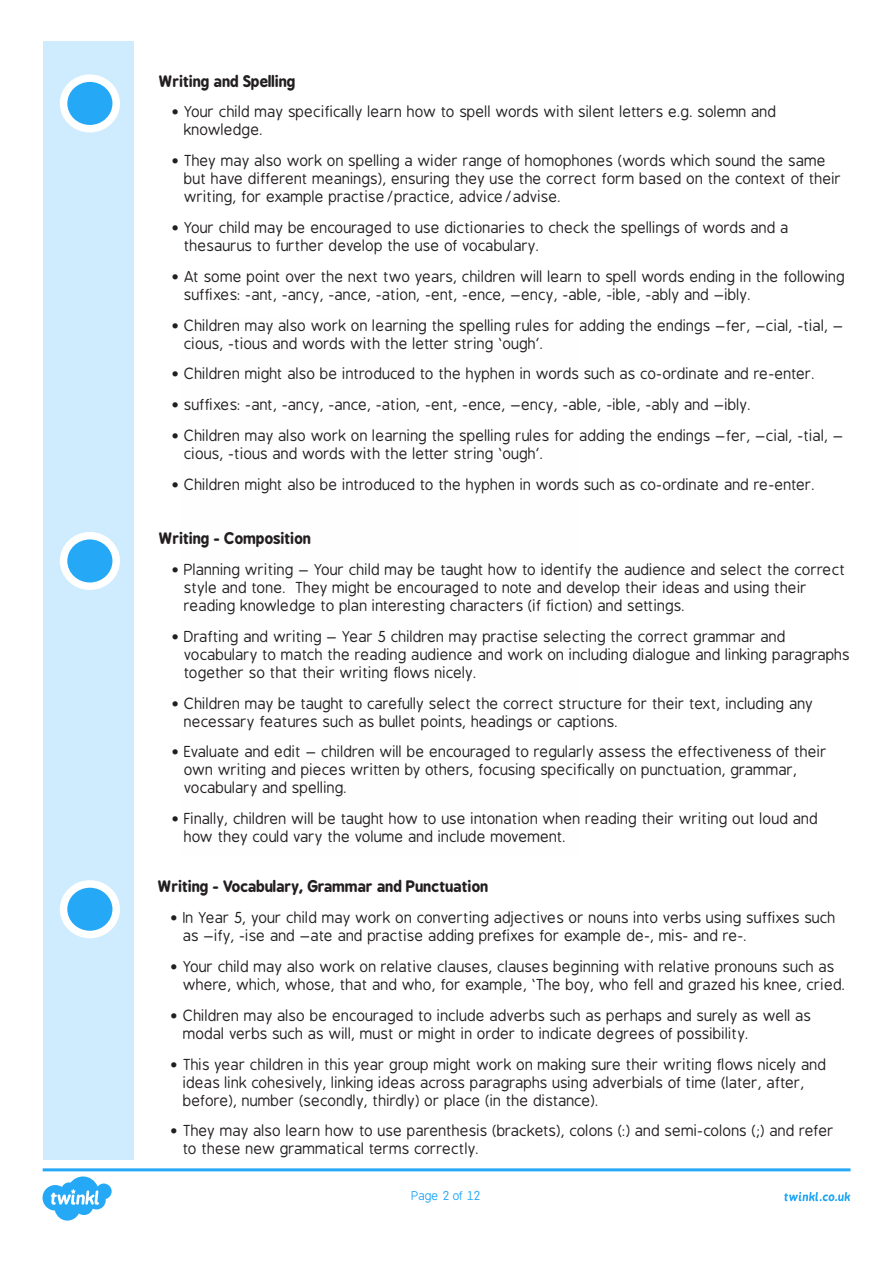
<style>
.page{position:relative;width:893px;height:1263px;background:#fff}
.page>*{position:absolute;margin:0;border:0;box-sizing:border-box;transform-origin:0 0}
.t1{font:15px/18px "B Preplay";color:#231f20}
.Small_Basic_Text{font:700 15px "B Preplay";color:#231f20}
.t2{font:12px "B Preplay";letter-spacing:-.025em;color:#25a8f6}
</style>
<div class="page">
<div style="left:181px;top:319px;width:398px;height:536px;background:#f8f8f8"></div>
<svg style="left:43px;top:1168px;width:807px;height:52px"></svg>
<div style="left:43px;top:42px;width:91px;height:1118px;background:#cfecff"></div>
<div style="left:64px;top:78px;width:52px;height:51px;background:#25a8f6;border-radius:50%"></div>
<div style="left:60px;top:74px;width:60px;height:58px;border:8px solid #fff;border-radius:50%"></div>
<div style="left:64px;top:536px;width:52px;height:50px;background:#25a8f6;border-radius:50%"></div>
<div style="left:60px;top:532px;width:60px;height:58px;border:8px solid #fff;border-radius:50%"></div>
<div style="left:64px;top:884px;width:52px;height:50px;background:#25a8f6;border-radius:50%"></div>
<div style="left:60px;top:880px;width:60px;height:58px;border:8px solid #fff;border-radius:50%"></div>
<p class="Small_Basic_Text" style="left:159px;top:72px;width:138px">Writing and Spelling</p>
<p class="t1" style="left:184px;top:104px;width:594px;text-indent:-13px">• Your child may specifically learn how to spell words with silent letters e.g. solemn and knowledge.</p>
<p class="t1" style="left:184px;top:152px;width:659px;text-indent:-13px">• They may also work on spelling a wider range of homophones (words which sound the same but have different meanings), ensuring they use the correct form based on the context of their writing, for example practise/practice, advice/advise.</p>
<p class="t1" style="left:184px;top:219px;width:606px;text-indent:-13px">• Your child may be encouraged to use dictionaries to check the spellings of words and a thesaurus to further develop the use of vocabulary.</p>
<p class="t1" style="left:184px;top:268px;width:663px;text-indent:-13px">• At some point over the next two years, children will learn to spell words ending in the following suffixes: -ant, -ancy, -ance, -ation, -ent, -ence, –ency, -able, -ible, -ably and –ibly.</p>
<p class="t1" style="left:184px;top:317px;width:661px;text-indent:-13px">• Children may also work on learning the spelling rules for adding the endings –fer, –cial, -tial, – cious, -tious and words with the letter string ‘ough’.</p>
<p class="t1" style="left:172px;top:365px;width:645px">• Children might also be introduced to the hyphen in words such as co-ordinate and re-enter.</p>
<p class="t1" style="left:172px;top:396px;width:581px">• suffixes: -ant, -ancy, -ance, -ation, -ent, -ence, –ency, -able, -ible, -ably and –ibly.</p>
<p class="t1" style="left:184px;top:427px;width:661px;text-indent:-13px">• Children may also work on learning the spelling rules for adding the endings –fer, –cial, -tial, – cious, -tious and words with the letter string ‘ough’.</p>
<p class="t1" style="left:172px;top:476px;width:645px">• Children might also be introduced to the hyphen in words such as co-ordinate and re-enter.</p>
<p class="Small_Basic_Text" style="left:159px;top:529px;width:154px">Writing - Composition</p>
<p class="t1" style="left:184px;top:561px;width:663px;text-indent:-13px">• Planning writing – Your child may be taught how to identify the audience and select the correct style and tone. They might be encouraged to note and develop their ideas and using their reading knowledge to plan interesting characters (if fiction) and settings.</p>
<p class="t1" style="left:184px;top:628px;width:667px;text-indent:-13px">• Drafting and writing – Year 5 children may practise selecting the correct grammar and vocabulary to match the reading audience and work on including dialogue and linking paragraphs together so that their writing flows nicely.</p>
<p class="t1" style="left:184px;top:695px;width:631px;text-indent:-13px">• Children may be taught to carefully select the correct structure for their text, including any necessary features such as bullet points, headings or captions.</p>
<p class="t1" style="left:184px;top:743px;width:644px;text-indent:-13px">• Evaluate and edit – children will be encouraged to regularly assess the effectiveness of their own writing and pieces written by others, focusing specifically on punctuation, grammar, vocabulary and spelling.</p>
<p class="t1" style="left:184px;top:810px;width:635px;text-indent:-13px">• Finally, children will be taught how to use intonation when reading their writing out loud and how they could vary the volume and include movement.</p>
<p class="Small_Basic_Text" style="left:158px;top:878px;width:332px">Writing - Vocabulary, Grammar and Punctuation</p>
<p class="t1" style="left:183px;top:909px;width:654px;text-indent:-13px">• In Year 5, your child may work on converting adjectives or nouns into verbs using suffixes such as –ify, -ise and –ate and practise adding prefixes for example de-, mis- and re-.</p>
<p class="t1" style="left:183px;top:958px;width:664px;text-indent:-13px">• Your child may also work on relative clauses, clauses beginning with relative pronouns such as where, which, whose, that and who, for example, ‘The boy, who fell and grazed his knee, cried.</p>
<p class="t1" style="left:183px;top:1007px;width:630px;text-indent:-13px">• Children may also be encouraged to include adverbs such as perhaps and surely as well as modal verbs such as will, must or might in order to indicate degrees of possibility.</p>
<p class="t1" style="left:183px;top:1056px;width:645px;text-indent:-13px">• This year children in this year group might work on making sure their writing flows nicely and ideas link cohesively, linking ideas across paragraphs using adverbials of time (later, after, before), number (secondly, thirdly) or place (in the distance).</p>
<p class="t1" style="left:183px;top:1122px;width:652px;text-indent:-13px">• They may also learn how to use parenthesis (brackets), colons (:) and semi-colons (;) and refer to these new grammatical terms correctly.</p>
<p class="t2" style="left:412px;top:1189px;width:71px">Page 2 of 12</p>
</div>
